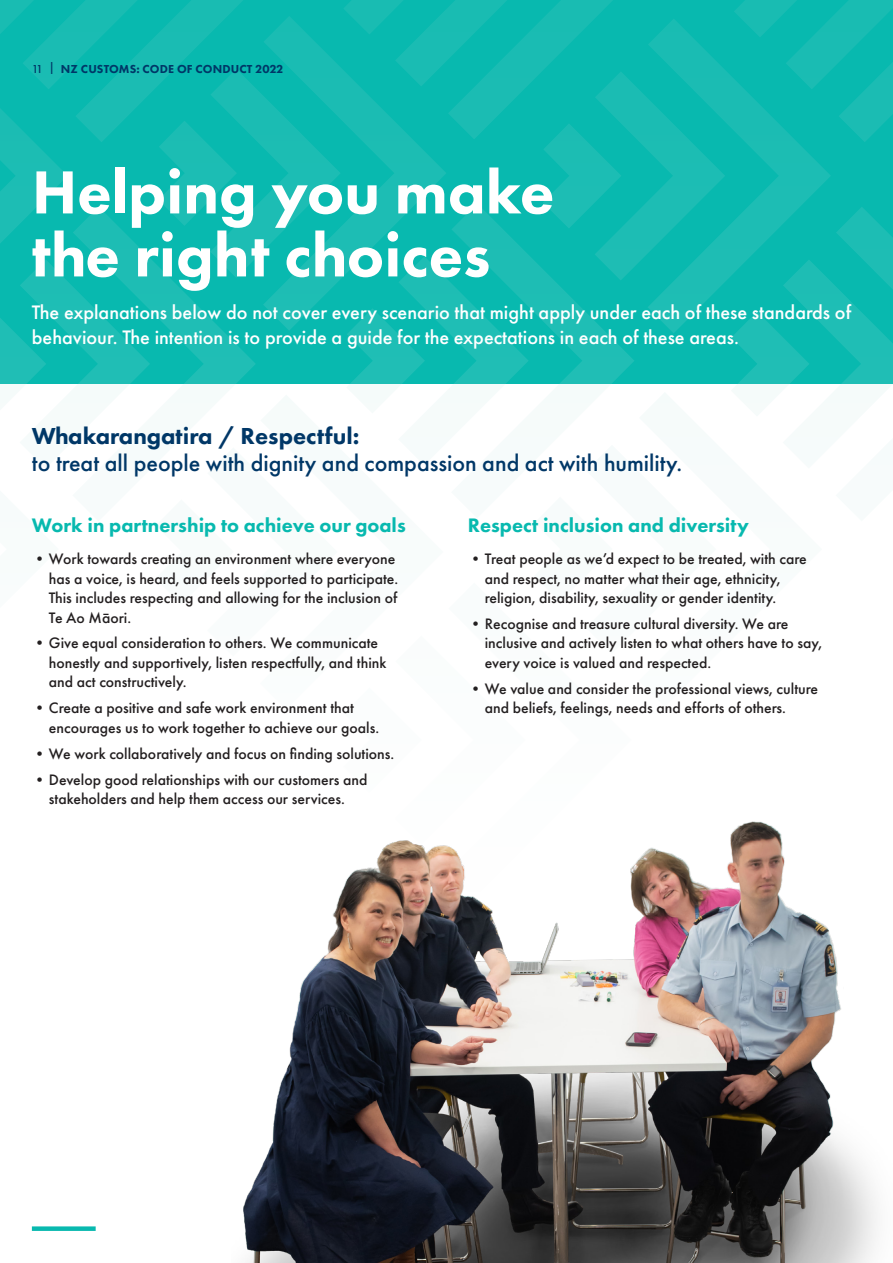
<style>
.page{position:relative;width:893px;height:1263px;background:#fff}
.page>*{position:absolute;margin:0;border:0;box-sizing:border-box;transform-origin:0 0}
.Heading{font:800 63px/63px "Futura PT";color:#fff}
.Big_and_Shouty{font:500 24px/27px "Futura PT";color:#003767}
.Body{font:500 20.25px/25.5px "Futura PT";color:#fff}
.Subby{font:800 20.25px "Futura PT";color:#08b9af}
.t1{font:500 15.75px/19.5px "Futura PT";color:#231f20}
.Body-2{font:800 12px "Futura PT";letter-spacing:.01em;color:#003767}
.s1{font-weight:500}
.s2{font-weight:800}
</style>
<div class="page">
<svg style="left:0;top:0;width:155px;height:384px;background:#10bab0"></svg>
<svg style="left:155px;top:0;width:738px;height:384px;background:#10bab0"></svg>
<div style="left:32px;top:1226px;width:64px;height:5px;background:#08b9af"></div>
<img style="left:243px;top:821px;width:634px;height:442px">
<p class="Body-2" style="left:32px;top:61px;width:253px"><span class="s1">11 |</span> NZ CUSTOMS: CODE OF CONDUCT 2022</p>
<p class="Heading" style="left:32px;top:160px;width:524px">Helping you make the right choices</p>
<p class="Body" style="left:32px;top:299px;width:821px">The explanations below do not cover every scenario that might apply under each of these standards of behaviour. The intention is to provide a guide for the expectations in each of these areas.</p>
<p class="Big_and_Shouty" style="left:32px;top:422px;width:652px"><span class="s2">Whakarangatira / Respectful:<br></span>to treat all people with dignity and compassion and act with humility.</p>
<p class="Subby" style="left:32px;top:512px;width:375px">Work in partnership to achieve our goals</p>
<p class="t1" style="left:49px;top:549px;width:351px;text-indent:-17px">•Work towards creating an environment where everyone has a voice, is heard, and feels supported to participate.<br>This includes respecting and allowing for the inclusion of Te Ao Māori.</p>
<p class="t1" style="left:49px;top:633px;width:339px;text-indent:-17px">•Give equal consideration to others. We communicate honestly and supportively, listen respectfully, and think and act constructively.</p>
<p class="t1" style="left:49px;top:698px;width:332px;text-indent:-17px">•Create a positive and safe work environment that encourages us to work together to achieve our goals.</p>
<p class="t1" style="left:32px;top:744px;width:364px">•We work collaboratively and focus on finding solutions.</p>
<p class="t1" style="left:32px;top:770px;width:337px;text-align:center">•Develop good relationships with our customers and stakeholders and help them access our services.</p>
<p class="Subby" style="left:468px;top:512px;width:283px">Respect inclusion and diversity</p>
<p class="t1" style="left:485px;top:549px;width:324px;text-indent:-17px">•Treat people as we’d expect to be treated, with care and respect, no matter what their age, ethnicity, religion, disability, sexuality or gender identity.</p>
<p class="t1" style="left:485px;top:614px;width:339px;text-indent:-17px">•Recognise and treasure cultural diversity. We are inclusive and actively listen to what others have to say, every voice is valued and respected.</p>
<p class="t1" style="left:485px;top:679px;width:335px;text-indent:-17px">•We value and consider the professional views, culture and beliefs, feelings, needs and efforts of others.</p>
</div>
